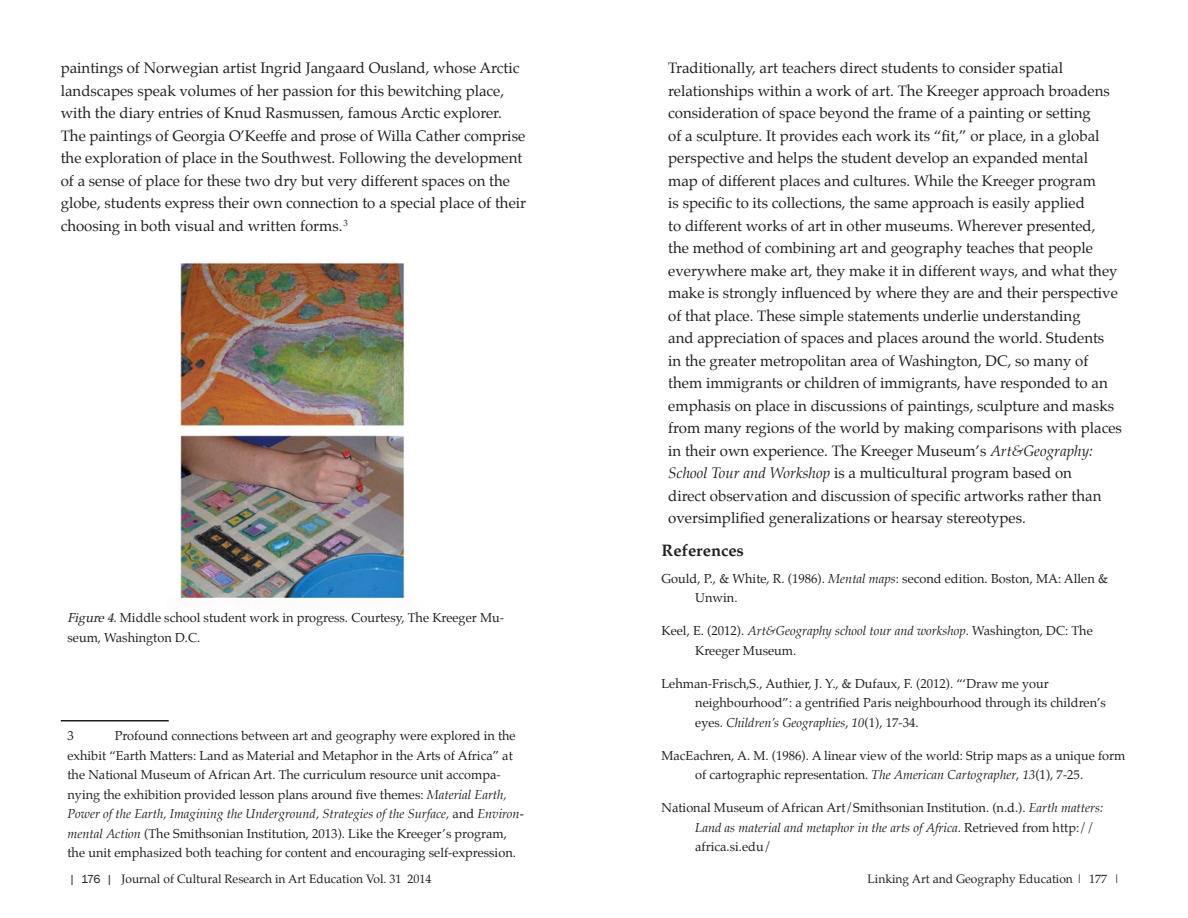
<style>
.page{position:relative;width:1188px;height:918px;background:#fff}
.page>*{position:absolute;margin:0;border:0;box-sizing:border-box;transform-origin:0 0}
.Subtitle{font:700 16.5px "Palatino";color:#231f20}
.Footnotes{font:15px/22.5px "Palatino";color:#231f20}
.References{font:12.75px/19.5px "Palatino";color:#231f20}
.Footnotes-2{font:12.75px/19.5px "Palatino";color:#231f20}
.t1{font:12px "Palatino";color:#231f20}
.t2{font:8.7px "Palatino";color:#231f20}
.s1{font-style:italic}
.s2{font-family:"Franklin Gothic"}
</style>
<div class="page">
<hr style="left:61px;top:720px;width:108px;height:2px;background:#231f20">
<img style="left:179px;top:262px;width:226px;height:343px">
<p class="Footnotes" style="left:61px;top:57px;width:467px">paintings of Norwegian artist Ingrid Jangaard Ousland, whose Arctic landscapes speak volumes of her passion for this bewitching place, with the diary entries of Knud Rasmussen, famous Arctic explorer.<br>The paintings of Georgia O’Keeffe and prose of Willa Cather comprise the exploration of place in the Southwest. Following the development of a sense of place for these two dry but very different spaces on the globe, students express their own connection to a special place of their choosing in both visual and written forms.</p>
<p class="t2" style="left:343px;top:215px;width:6px">3</p>
<p class="Footnotes-2" style="left:67px;top:608px;width:438px"><span class="s1">Figure4.</span>Middle school student work in progress. Courtesy, The Kreeger Mu&shy;seum, Washington D.C.</p>
<p class="Footnotes-2" style="left:68px;top:726px;width:458px;text-indent:47px">Profound connections between art and geography were explored in the exhibit “Earth Matters: Land as Material and Metaphor in the Arts of Africa” at the National Museum of African Art. The curriculum resource unit accompa&shy;nying the exhibition provided lesson plans around five themes: <span class="s1">Material Earth, Power of the Earth, Imagining the Underground, Strategies of the Surface,</span> and <span class="s1">Environ&shy;mental Action</span> (The Smithsonian Institution, 2013). Like the Kreeger’s program, the unit emphasized both teaching for content and encouraging self-expression.</p>
<p class="Footnotes-2" style="left:68px;top:726px;width:8px">3</p>
<p class="Footnotes" style="left:668px;top:57px;width:455px">Traditionally, art teachers direct students to consider spatial relationships within a work of art. The Kreeger approach broadens consideration of space beyond the frame of a painting or setting<br>of a sculpture. It provides each work its “fit,” or place, in a global perspective and helps the student develop an expanded mental<br>map of different places and cultures. While the Kreeger program<br>is specific to its collections, the same approach is easily applied<br>to different works of art in other museums. Wherever presented,<br>the method of combining art and geography teaches that people everywhere make art, they make it in different ways, and what they make is strongly influenced by where they are and their perspective of that place. These simple statements underlie understanding<br>and appreciation of spaces and places around the world. Students<br>in the greater metropolitan area of Washington, DC, so many of them immigrants or children of immigrants, have responded to an emphasis on place in discussions of paintings, sculpture and masks from many regions of the world by making comparisons with places in their own experience. The Kreeger Museum’s <span class="s1">Art&amp;Geography:<br>School Tour and Workshop</span> is a multicultural program based on<br>direct observation and discussion of specific artworks rather than oversimplified generalizations or hearsay stereotypes.</p>
<p class="Subtitle" style="left:662px;top:537px;width:84px">References</p>
<p class="References" style="left:695px;top:568px;width:414px;text-indent:-34px">Gould, P., &amp; White, R. (1986). <span class="s1">Mental maps</span>: second edition. Boston, MA: Allen &amp;<br>Unwin.</p>
<p class="References" style="left:695px;top:621px;width:399px;text-indent:-34px">Keel, E. (2012). <span class="s1">Art&amp;Geography school tour and workshop</span>. Washington, DC: The<br>Kreeger Museum.</p>
<p class="References" style="left:695px;top:673px;width:412px;text-indent:-34px">Lehman-Frisch,S., Authier, J. Y., &amp; Dufaux, F. (2012). “‘Draw me your neighbourhood”: a gentrified Paris neighbourhood through its children’s eyes. <span class="s1">Children’s Geographies</span>, <span class="s1">10</span>(1), 17-34.</p>
<p class="References" style="left:695px;top:745px;width:432px;text-indent:-34px">MacEachren, A. M. (1986). A linear view of the world: Strip maps as a unique form of cartographic representation. <span class="s1">The American Cartographer</span>, <span class="s1">13</span>(1), 7-25.</p>
<p class="References" style="left:695px;top:798px;width:409px;text-indent:-34px">National Museum of African Art/Smithsonian Institution. (n.d.). <span class="s1">Earth matters:<br>Land as material and metaphor in the arts of Africa</span>. Retrieved from http:// africa.si.edu/</p>
<p class="t1" style="left:69px;top:869px;width:364px"><span class="s2">| 176 |</span> Journal of Cultural Research in Art Education Vol. 31 2014</p>
<p class="t1" style="left:868px;top:869px;width:254px">Linking Art and Geography Education | 177 |</p>
</div>
